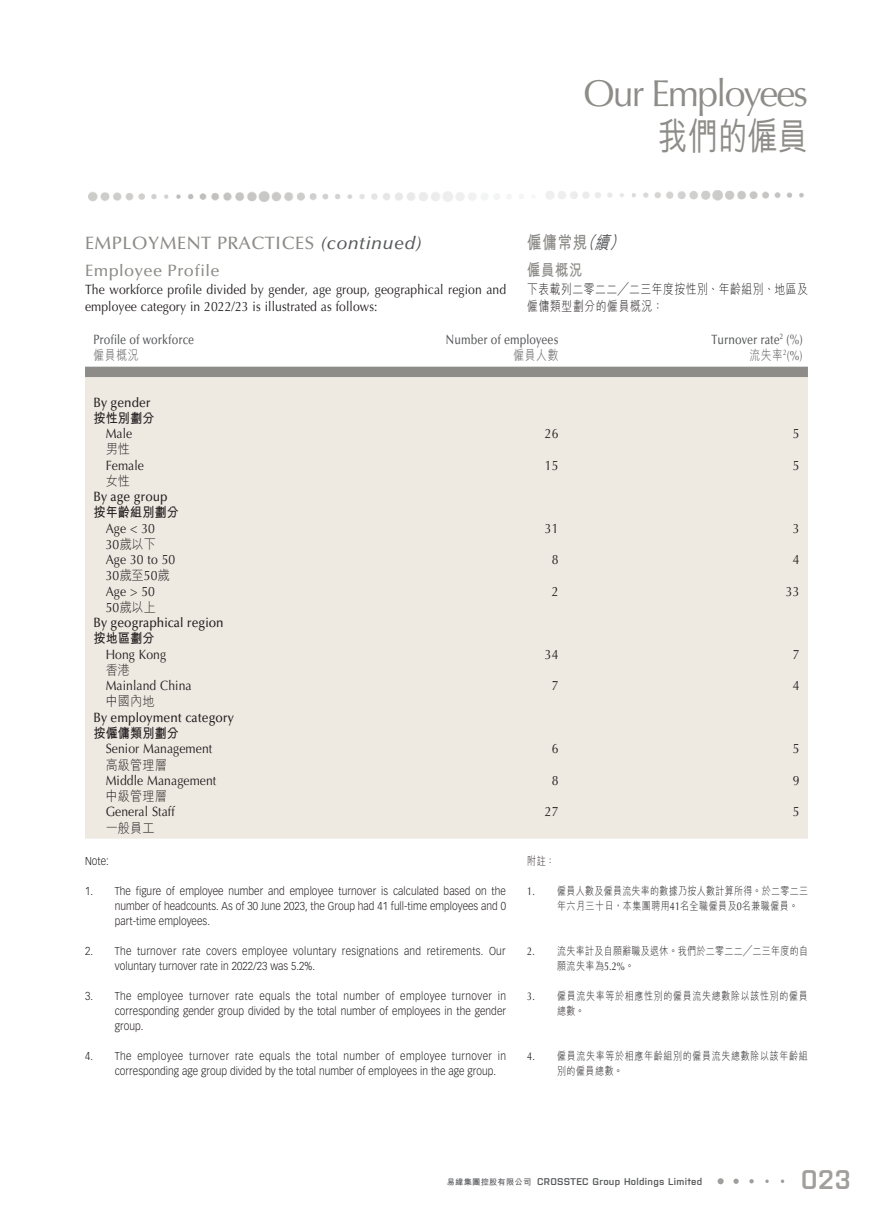
<style>
.page{position:relative;width:893px;height:1212px;background:#fff}
.page>*{position:absolute;margin:0;border:0;box-sizing:border-box;transform-origin:0 0}
.t1{font:37.5px "Optima LT Std";letter-spacing:-.05em;color:#8d8c88}
.t2{font:500 37.5px "M Hei HK";color:#8d8c88;scale:.8 1}
.t3{font:600 27px "Purista";color:#a09f9c}
.t4{font:500 18px "Optima LT Std";letter-spacing:.025em;color:#8d8c88}
.t5{font:700 18px "M Hei HK";color:#8d8c88;scale:.8 1}
.t6{font:500 16.5px "Optima LT Std";letter-spacing:.025em;color:#8d8c88}
.t7{font:700 16.5px "M Hei HK";color:#8d8c88;scale:.8 1}
.t8{font:13.5px/17.2px "Optima LT Std";letter-spacing:.01em;color:#231f20;scale:.9 1}
.t9{font:500 13.5px "Optima LT Std";letter-spacing:.005em;color:#231f20;scale:.9 1}
.t10{font:500 13.5px "Optima LT Std";letter-spacing:.005em;color:#57585a;scale:.8 1}
.t11{font:300 13.5px/17.2px "M Hei HK";letter-spacing:.05em;color:#231f20;scale:.8 1}
.t12{font:300 13.5px "M Hei HK";letter-spacing:.05em;color:#231f20;scale:.9 1}
.t13{font:700 13.5px "M Hei HK";letter-spacing:.005em;color:#231f20;scale:.9 1}
.t14{font:300 13.5px "M Hei HK";letter-spacing:.06em;color:#57585a;scale:.8 1}
.t15{font:300 11.25px/15px "Vectora LT Std";letter-spacing:.005em;color:#231f20;text-align:justify;scale:.9 1}
.t16{font:300 11.25px/15px "Vectora LT Std";letter-spacing:.03em;color:#231f20;scale:.9 1}
.t17{font:300 11.25px/15px "M Hei HK";letter-spacing:.035em;color:#231f20;scale:.8 1}
.t18{font:300 11.25px/15px "M Hei HK";letter-spacing:.06em;color:#231f20;scale:.8 1}
.t19{font:600 9.75px "Purista";letter-spacing:.03em;color:#57585a}
.s1{font-weight:500;font-style:italic;color:#57585a}
.s2{font-style:italic;color:#57585a}
.s3{font-family:"Optima LT Std";font-weight:400}
.s4{font-family:"M Hei HK";font-weight:300}
.s5{font-family:"M Hei HK";font-weight:700;font-size:8.25px}
</style>
<div class="page">
<svg style="left:718px;top:1178px;width:6px;height:6px"></svg>
<svg style="left:733px;top:1178px;width:6px;height:6px"></svg>
<svg style="left:749px;top:1179px;width:5px;height:4px"></svg>
<svg style="left:765px;top:1179px;width:4px;height:4px"></svg>
<svg style="left:781px;top:1179px;width:3px;height:4px"></svg>
<img style="left:88px;top:190px;width:716px;height:12px">
<svg style="left:85px;top:366px;width:723px;height:11px;background:#93928f"></svg>
<div style="left:85px;top:377px;width:723px;height:461px;background:#eee9e1"></div>
<h1 class="t1" style="left:584px;top:71px;width:226px">Our Employees</h1>
<h1 class="t2" style="left:658px;top:109px;width:189px">我們的僱員</h1>
<h3 class="t5" style="left:527px;top:229px;width:130px">僱傭常規<span class="s1">（續）</span></h3>
<h3 class="t7" style="left:527px;top:258px;width:70px">僱員概況</h3>
<p class="t11" style="left:527px;top:280px;width:352px">下表載列二零二二╱二三年度按性別、年齡組別、地區及僱傭類型劃分的僱員概況：</p>
<h3 class="t4" style="left:85px;top:233px;width:338px">EMPLOYMENT PRACTICES <span class="s2">(continued)</span></h3>
<h3 class="t6" style="left:85px;top:261px;width:136px">Employee Profile</h3>
<p class="t8" style="left:85px;top:281px;width:469px">The workforce profile divided by gender, age group, geographical region and employee category in 2022/23 is illustrated as follows:</p>
<p class="t10" style="left:94px;top:331px;width:127px">Profile of workforce</p>
<p class="t10" style="left:446px;top:331px;width:142px">Number of employees</p>
<p class="t10" style="left:711px;top:331px;width:116px">Turnover rate<sup>2</sup> (%)</p>
<p class="t14" style="left:94px;top:345px;width:58px">僱員概況</p>
<p class="t14" style="left:513px;top:345px;width:58px">僱員人數</p>
<p class="t14" style="left:749px;top:345px;width:68px">流失率<sup>2</sup><span class="s3">(%)</span></p>
<p class="t9" style="left:94px;top:394px;width:65px">By gender</p>
<p class="t13" style="left:94px;top:408px;width:69px">按性別劃分</p>
<p class="t8" style="left:106px;top:425px;width:31px">Male</p>
<p class="t8" style="left:545px;top:425px;width:17px">26</p>
<p class="t8" style="left:793px;top:425px;width:9px">5</p>
<p class="t12" style="left:106px;top:440px;width:29px">男性</p>
<p class="t8" style="left:106px;top:456px;width:44px">Female</p>
<p class="t8" style="left:545px;top:456px;width:17px">15</p>
<p class="t8" style="left:793px;top:456px;width:9px">5</p>
<p class="t12" style="left:106px;top:471px;width:29px">女性</p>
<p class="t9" style="left:94px;top:489px;width:84px">By age group</p>
<p class="t13" style="left:94px;top:503px;width:96px">按年齡組別劃分</p>
<p class="t8" style="left:106px;top:519px;width:56px">Age &lt; 30</p>
<p class="t8" style="left:545px;top:519px;width:17px">31</p>
<p class="t8" style="left:793px;top:519px;width:9px">3</p>
<p class="t12" style="left:106px;top:534px;width:57px"><span class="s3">30</span>歲以下</p>
<p class="t8" style="left:106px;top:551px;width:79px">Age 30 to 50</p>
<p class="t8" style="left:552px;top:551px;width:9px">8</p>
<p class="t8" style="left:793px;top:551px;width:9px">4</p>
<p class="t8" style="left:106px;top:568px;width:73px;line-height:15.1px">30<span class="s4">歲至</span>50<span class="s4">歲<br></span>Age &gt; 50</p>
<p class="t8" style="left:552px;top:583px;width:9px">2</p>
<p class="t8" style="left:786px;top:583px;width:17px">33</p>
<p class="t12" style="left:106px;top:597px;width:57px"><span class="s3">50</span>歲以上</p>
<p class="t9" style="left:94px;top:615px;width:146px">By geographical region</p>
<p class="t13" style="left:94px;top:629px;width:69px">按地區劃分</p>
<p class="t8" style="left:106px;top:646px;width:69px">Hong Kong</p>
<p class="t8" style="left:545px;top:646px;width:17px">34</p>
<p class="t8" style="left:793px;top:646px;width:9px">7</p>
<p class="t12" style="left:106px;top:660px;width:29px">香港</p>
<p class="t8" style="left:106px;top:677px;width:97px">Mainland China</p>
<p class="t8" style="left:552px;top:677px;width:9px">7</p>
<p class="t8" style="left:793px;top:677px;width:9px">4</p>
<p class="t12" style="left:106px;top:692px;width:56px">中國內地</p>
<p class="t9" style="left:94px;top:709px;width:157px">By employment category</p>
<p class="t13" style="left:94px;top:723px;width:96px">按僱傭類別劃分</p>
<p class="t8" style="left:106px;top:740px;width:120px">Senior Management</p>
<p class="t8" style="left:552px;top:740px;width:9px">6</p>
<p class="t8" style="left:793px;top:740px;width:9px">5</p>
<p class="t12" style="left:106px;top:755px;width:69px">高級管理層</p>
<p class="t8" style="left:106px;top:772px;width:124px">Middle Management</p>
<p class="t8" style="left:552px;top:772px;width:9px">8</p>
<p class="t8" style="left:793px;top:772px;width:9px">9</p>
<p class="t12" style="left:106px;top:786px;width:69px">中級管理層</p>
<p class="t8" style="left:106px;top:803px;width:78px">General Staff</p>
<p class="t8" style="left:545px;top:803px;width:17px">27</p>
<p class="t8" style="left:793px;top:803px;width:9px">5</p>
<p class="t12" style="left:106px;top:818px;width:56px">一般員工</p>
<p class="t15" style="left:85px;top:854px;width:28px">Note:</p>
<p class="t15" style="left:115px;top:884px;width:436px;text-indent:-30px">1. The figure of employee number and employee turnover is calculated based on the number of headcounts. As of 30 June 2023, the Group had 41 full-time employees and 0 part-time employees.</p>
<p class="t16" style="left:115px;top:944px;width:436px;text-indent:-30px">2. The turnover rate covers employee voluntary resignations and retirements. Our voluntary turnover rate in 2022/23 was 5.2%.</p>
<p class="t15" style="left:115px;top:989px;width:436px;text-indent:-30px">3. The employee turnover rate equals the total number of employee turnover in corresponding gender group divided by the total number of employees in the gender group.</p>
<p class="t15" style="left:115px;top:1049px;width:436px;text-indent:-30px">4. The employee turnover rate equals the total number of employee turnover in corresponding age group divided by the total number of employees in the age group.</p>
<p class="t18" style="left:527px;top:853px;width:36px">附註：</p>
<p class="t17" style="left:557px;top:883px;width:315px;text-indent:-30px"><span class="s3">1.</span> 僱員人數及僱員流失率的數據乃按人數計算所得。於二零二三年六月三十日，本集團聘用<span class="s3">41</span>名全職僱員及<span class="s3">0</span>名兼職僱員。</p>
<p class="t17" style="left:557px;top:943px;width:315px;text-indent:-30px"><span class="s3">2.</span> 流失率計及自願辭職及退休。我們於二零二二╱二三年度的自願流失率為<span class="s3">5.2%</span>。</p>
<p class="t18" style="left:557px;top:988px;width:315px;text-indent:-30px"><span class="s3">3.</span> 僱員流失率等於相應性別的僱員流失總數除以該性別的僱員總數。</p>
<p class="t18" style="left:557px;top:1048px;width:315px;text-indent:-30px"><span class="s3">4.</span> 僱員流失率等於相應年齡組別的僱員流失總數除以該年齡組別的僱員總數。</p>
<p class="t19" style="left:447px;top:1174px;width:257px"><span class="s5">易緯集團控股有限公司</span> CROSSTEC Group Holdings Limited</p>
<h2 class="t3" style="left:801px;top:1159px;width:52px">023</h2>
</div>
